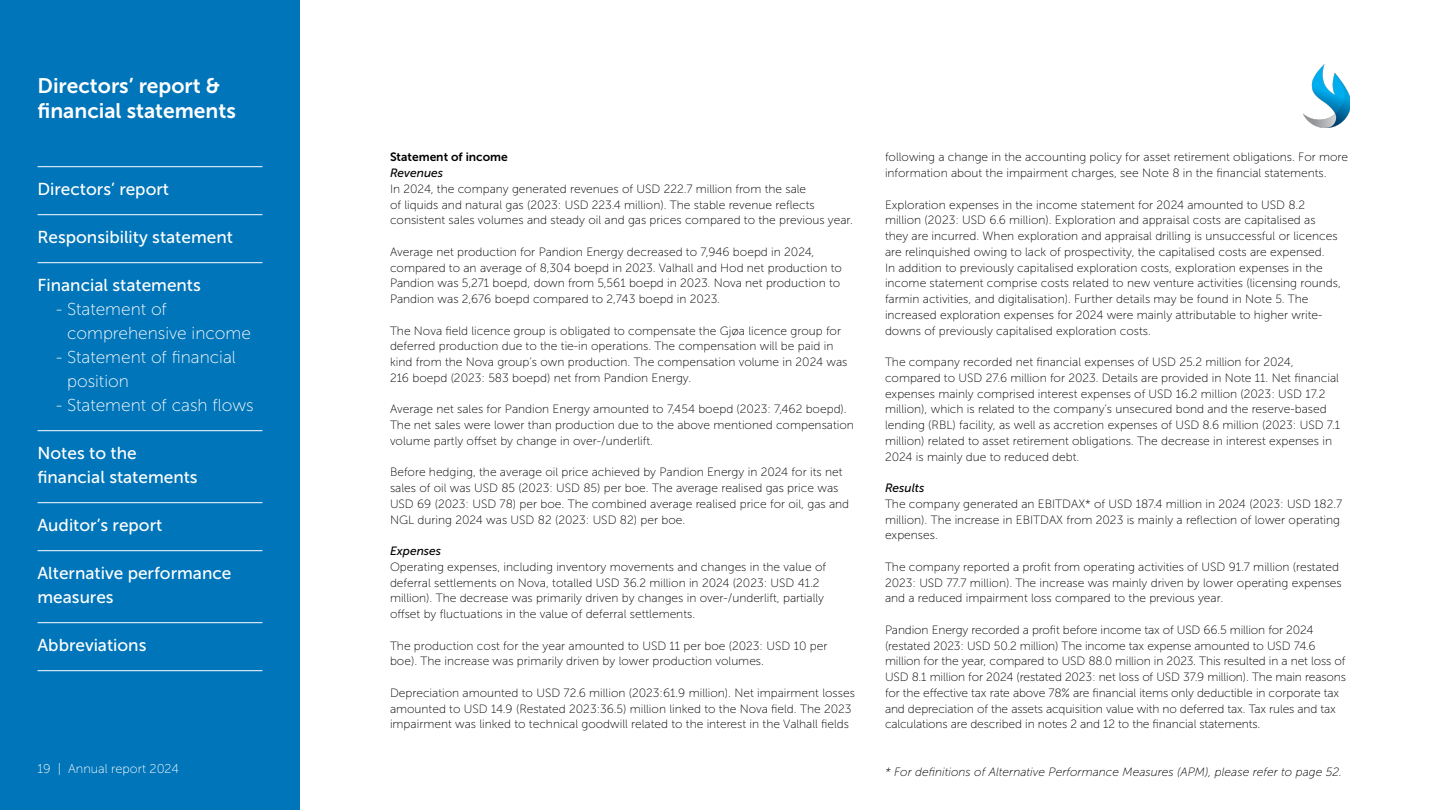
<style>
.page{position:relative;width:1440px;height:810px;background:#fff}
.page>*{position:absolute;margin:0;border:0;box-sizing:border-box;transform-origin:0 0}
.t1{font:21px/25.2px "Museo Sans 700";color:#fff}
.t2{font:17.25px/24px "Museo Sans 500";color:#fff}
.t3{font:17.25px/24px "Museo Sans 100";color:#fff}
.t4{font:12.75px "Museo Sans 100";color:#fff}
.t5{font:12px/15.8px "Museo Sans 100";color:#000}
.t6{font:italic 12px "Museo Sans 100";color:#000}
.t7{font:italic 12px "Museo Sans 500";color:#000}
.t8{font:12px "Museo Sans 700";color:#000}
</style>
<div class="page">
<div style="left:0;top:0;width:300px;height:810px;background:#0075b9"></div>
<img style="left:1303px;top:64px;width:47px;height:64px">
<hr style="left:38px;top:167px;width:224px;height:1px;background:#fff">
<hr style="left:38px;top:215px;width:224px;height:1px;background:#fff">
<hr style="left:38px;top:263px;width:224px;height:1px;background:#fff">
<hr style="left:38px;top:431px;width:224px;height:1px;background:#fff">
<hr style="left:38px;top:503px;width:224px;height:1px;background:#fff">
<hr style="left:38px;top:551px;width:224px;height:1px;background:#fff">
<hr style="left:38px;top:623px;width:224px;height:1px;background:#fff">
<hr style="left:38px;top:671px;width:224px;height:1px;background:#fff">
<h1 class="t1" style="left:38px;top:73px;width:200px">Directors’ report &amp; financial statements</h1>
<h2 class="t2" style="left:38px;top:177px;width:133px">Directors’ report</h2>
<h2 class="t2" style="left:38px;top:225px;width:197px">Responsibility statement</h2>
<h2 class="t2" style="left:38px;top:273px;width:165px">Financial statements</h2>
<h2 class="t3" style="left:67px;top:298px;width:185px;text-indent:-11px">- Statement of comprehensive income</h2>
<h2 class="t3" style="left:67px;top:346px;width:170px;text-indent:-11px">- Statement of financial position</h2>
<h2 class="t3" style="left:56px;top:394px;width:199px">- Statement of cash flows</h2>
<h2 class="t2" style="left:38px;top:441px;width:162px">Notes to the financial statements</h2>
<h2 class="t2" style="left:38px;top:513px;width:126px">Auditor’s report</h2>
<h2 class="t2" style="left:38px;top:561px;width:195px">Alternative performance measures</h2>
<h2 class="t2" style="left:38px;top:633px;width:110px">Abbreviations</h2>
<p class="t4" style="left:38px;top:761px;width:143px">19 | Annual report 2024</p>
<p class="t8" style="left:390px;top:150px;width:119px">Statement of income</p>
<p class="t7" style="left:390px;top:166px;width:55px">Revenues</p>
<p class="t5" style="left:390px;top:181px;width:465px">In 2024, the company generated revenues of USD 222.7 million from the sale<br>of liquids and natural gas (2023: USD 223.4 million). The stable revenue reflects consistent sales volumes and steady oil and gas prices compared to the previous year.</p>
<p class="t5" style="left:390px;top:244px;width:453px">Average net production for Pandion Energy decreased to 7,946 boepd in 2024, compared to an average of 8,304 boepd in 2023. Valhall and Hod net production to Pandion was 5,271 boepd, down from 5,561 boepd in 2023. Nova net production to Pandion was 2,676 boepd compared to 2,743 boepd in 2023.</p>
<p class="t5" style="left:390px;top:323px;width:459px">The Nova field licence group is obligated to compensate the Gjøa licence group for deferred production due to the tie-in operations. The compensation will be paid in kind from the Nova group’s own production. The compensation volume in 2024 was 216 boepd (2023: 583 boepd) net from Pandion Energy.</p>
<p class="t5" style="left:390px;top:401px;width:465px">Average net sales for Pandion Energy amounted to 7,454 boepd (2023: 7,462 boepd).<br>The net sales were lower than production due to the above mentioned compensation volume partly offset by change in over-/underlift.</p>
<p class="t5" style="left:390px;top:464px;width:461px">Before hedging, the average oil price achieved by Pandion Energy in 2024 for its net sales of oil was USD 85 (2023: USD 85) per boe. The average realised gas price was USD 69 (2023: USD 78) per boe. The combined average realised price for oil, gas and NGL during 2024 was USD 82 (2023: USD 82) per boe.</p>
<p class="t7" style="left:390px;top:544px;width:53px">Expenses</p>
<p class="t5" style="left:390px;top:559px;width:438px">Operating expenses, including inventory movements and changes in the value of deferral settlements on Nova, totalled USD 36.2 million in 2024 (2023: USD 41.2 million). The decrease was primarily driven by changes in over-/underlift, partially offset by fluctuations in the value of deferral settlements.</p>
<p class="t5" style="left:390px;top:638px;width:439px">The production cost for the year amounted to USD 11 per boe (2023: USD 10 per boe). The increase was primarily driven by lower production volumes.</p>
<p class="t5" style="left:390px;top:685px;width:466px">Depreciation amounted to USD 72.6 million (2023:61.9 million). Net impairment losses amounted to USD 14.9 (Restated 2023:36.5) million linked to the Nova field. The 2023 impairment was linked to technical goodwill related to the interest in the Valhall fields</p>
<p class="t5" style="left:885px;top:149px;width:465px">following a change in the accounting policy for asset retirement obligations. For more information about the impairment charges, see Note 8 in the financial statements.</p>
<p class="t5" style="left:885px;top:197px;width:457px">Exploration expenses in the income statement for 2024 amounted to USD 8.2 million (2023: USD 6.6 million). Exploration and appraisal costs are capitalised as they are incurred. When exploration and appraisal drilling is unsuccessful or licences are relinquished owing to lack of prospectivity, the capitalised costs are expensed.<br>In addition to previously capitalised exploration costs, exploration expenses in the income statement comprise costs related to new venture activities (licensing rounds, farmin activities, and digitalisation). Further details may be found in Note 5. The increased exploration expenses for 2024 were mainly attributable to higher write&shy;downs of previously capitalised exploration costs.</p>
<p class="t5" style="left:885px;top:354px;width:457px">The company recorded net financial expenses of USD 25.2 million for 2024, compared to USD 27.6 million for 2023. Details are provided in Note 11. Net financial expenses mainly comprised interest expenses of USD 16.2 million (2023: USD 17.2 million), which is related to the company’s unsecured bond and the reserve-based lending (RBL) facility, as well as accretion expenses of USD 8.6 million (2023: USD 7.1 million) related to asset retirement obligations. The decrease in interest expenses in 2024 is mainly due to reduced debt.</p>
<p class="t7" style="left:885px;top:481px;width:41px">Results</p>
<p class="t5" style="left:885px;top:496px;width:459px">The company generated an EBITDAX* of USD 187.4 million in 2024 (2023: USD 182.7 million). The increase in EBITDAX from 2023 is mainly a reflection of lower operating expenses.</p>
<p class="t5" style="left:885px;top:559px;width:458px">The company reported a profit from operating activities of USD 91.7 million (restated<br>2023: USD 77.7 million). The increase was mainly driven by lower operating expenses and a reduced impairment loss compared to the previous year.</p>
<p class="t5" style="left:885px;top:622px;width:462px">Pandion Energy recorded a profit before income tax of USD 66.5 million for 2024 (restated 2023: USD 50.2 million) The income tax expense amounted to USD 74.6 million for the year, compared to USD 88.0 million in 2023. This resulted in a net loss of USD 8.1 million for 2024 (restated 2023: net loss of USD 37.9 million). The main reasons for the effective tax rate above 78% are financial items only deductible in corporate tax and depreciation of the assets acquisition value with no deferred tax. Tax rules and tax calculations are described in notes 2 and 12 to the financial statements.</p>
<p class="t6" style="left:885px;top:765px;width:459px">* For definitions of Alternative Performance Measures (APM), please refer to page 52.</p>
</div>
